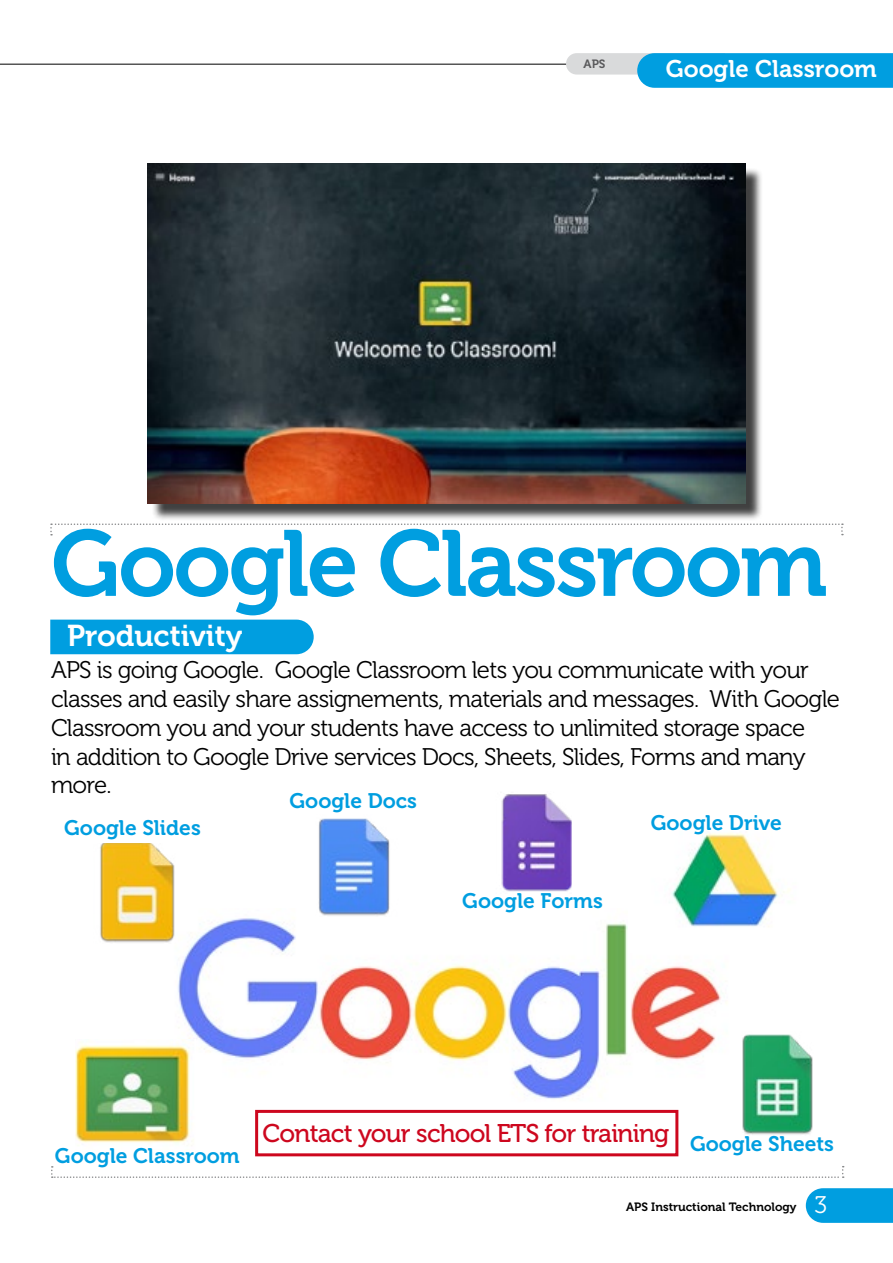
<style>
.page{position:relative;width:893px;height:1263px;background:#fff}
.page>*{position:absolute;margin:0;border:0;box-sizing:border-box;transform-origin:0 0}
.t1{font:93px "Museo 700";letter-spacing:-.03em;color:#009ee0}
.t2{font:30px "Museo 700";color:#fff}
.t3{font:25.5px "Museo 500";letter-spacing:-.03em;color:#cd071e}
.t4{font:24px/28.8px "Museo 300";letter-spacing:-.03em;color:#000}
.t5{font:24px "Museo 700";color:#fff}
.t6{font:21px "Museo 700";color:#009ee0}
.t7{font:12px "Museo 700";color:#000}
.t8{font:12px "Museo 700";color:#58585a}
.s1{font-family:"Museo 300";font-size:24px;color:#fff}
</style>
<div class="page">
<hr style="left:0;top:64px;width:884px;height:1px;background:#000">
<svg style="left:566px;top:53px;width:327px;height:35px;background:#37afe2"></svg>
<svg style="left:50px;top:523px;width:793px;height:12px"></svg>
<svg style="left:51px;top:1166px;width:793px;height:12px"></svg>
<img style="left:178px;top:918px;width:543px;height:181px">
<div style="left:50px;top:620px;width:264px;height:34px;background:#009ee0"></div>
<div style="left:152px;top:168px;width:610px;height:353px;background:#000;opacity:.75"></div>
<img style="left:148px;top:164px;width:597px;height:339px">
<img style="left:318px;top:818px;width:72px;height:98px">
<img style="left:501px;top:794px;width:71px;height:98px">
<img style="left:76px;top:1040px;width:119px;height:103px">
<img style="left:100px;top:843px;width:83px;height:100px">
<img style="left:742px;top:1034px;width:71px;height:101px">
<img style="left:628px;top:832px;width:162px;height:120px">
<div style="left:255px;top:1110px;width:423px;height:46px;border:3px solid #cd071e"></div>
<svg style="left:806px;top:1188px;width:87px;height:35px;background:#0ca2e1"></svg>
<p class="t8" style="left:584px;top:57px;width:23px">APS</p>
<p class="t5" style="left:666px;top:55px;width:213px">Google Classroom</p>
<h1 class="t1" style="left:51px;top:512px;width:778px">Google Classroom</h1>
<p class="t2" style="left:67px;top:619px;width:177px">Productivity</p>
<p class="t4" style="left:51px;top:656px;width:790px">APS is going Google. Google Classroom lets you communicate with your classes and easily share assignements, materials and messages. With Google Classroom you and your students have access to unlimited storage space<br>in addition to Google Drive services Docs, Sheets, Slides, Forms and many more.</p>
<p class="t6" style="left:289px;top:789px;width:129px">Google Docs</p>
<p class="t6" style="left:64px;top:816px;width:138px">Google Slides</p>
<p class="t6" style="left:651px;top:811px;width:133px">Google Drive</p>
<p class="t6" style="left:462px;top:889px;width:142px">Google Forms</p>
<p class="t6" style="left:55px;top:1144px;width:186px">Google Classroom</p>
<p class="t3" style="left:262px;top:1119px;width:409px">Contact your school ETS for training</p>
<p class="t6" style="left:690px;top:1132px;width:146px">Google Sheets</p>
<p class="t7" style="left:626px;top:1200px;width:202px">APS Instructional Technology <span class="s1">3</span></p>
</div>
